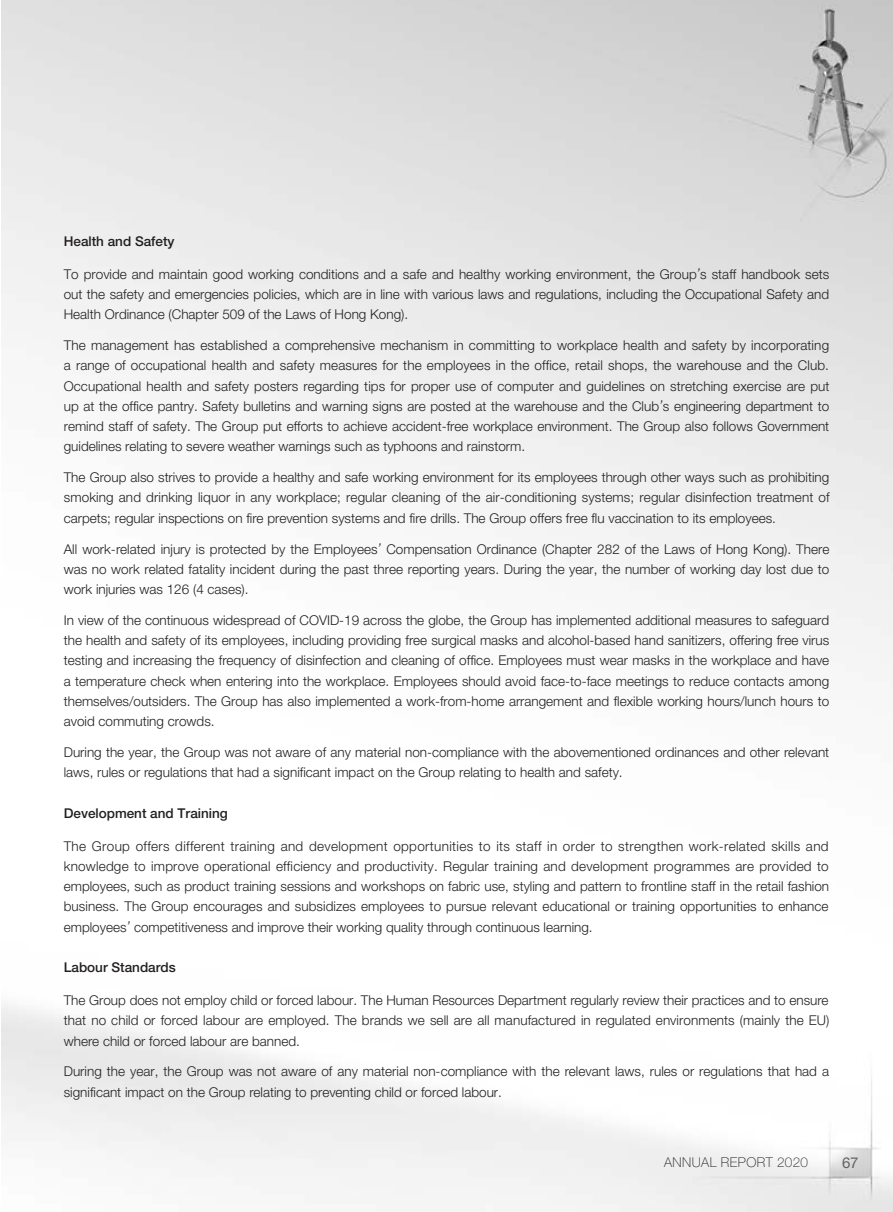
<style>
.page{position:relative;width:893px;height:1212px;background:#fff}
.page>*{position:absolute;margin:0;border:0;box-sizing:border-box;transform-origin:0 0}
.t1{font:15px "Helvetica Neue LT Pro";color:#636366}
._1__內文{font:300 13.5px/20.2px "Helvetica Neue LT Std";color:#231f20;text-align:justify}
._4__副標題{font:500 13.5px "Helvetica Neue LT Std";color:#231f20}
.t2{font:100 13.5px "Helvetica Neue LT Pro";letter-spacing:.035em;color:#231f20}
.s1{font-style:italic}
</style>
<div class="page">
<img style="left:1px;top:0;width:892px;height:1212px">
<p class="_4__副標題" style="left:64px;top:233px;width:112px">Health and Safety</p>
<p class="_1__內文" style="left:64px;top:264px;width:767px">To provide and maintain good working conditions and a safe and healthy working environment, the Group<span class="s1">’</span>s staff handbook sets out the safety and emergencies policies, which are in line with various laws and regulations, including the Occupational Safety and Health Ordinance (Chapter 509 of the Laws of Hong Kong).</p>
<p class="_1__內文" style="left:64px;top:335px;width:767px">The management has established a comprehensive mechanism in committing to workplace health and safety by incorporating a range of occupational health and safety measures for the employees in the office, retail shops, the warehouse and the Club.<br>Occupational health and safety posters regarding tips for proper use of computer and guidelines on stretching exercise are put up at the office pantry. Safety bulletins and warning signs are posted at the warehouse and the Club<span class="s1">’</span>s engineering department to remind staff of safety. The Group put efforts to achieve accident-free workplace environment. The Group also follows Government guidelines relating to severe weather warnings such as typhoons and rainstorm.</p>
<p class="_1__內文" style="left:64px;top:467px;width:767px">The Group also strives to provide a healthy and safe working environment for its employees through other ways such as prohibiting smoking and drinking liquor in any workplace; regular cleaning of the air-conditioning systems; regular disinfection treatment of carpets; regular inspections on fire prevention systems and fire drills. The Group offers free flu vaccination to its employees.</p>
<p class="_1__內文" style="left:64px;top:538px;width:767px">All work-related injury is protected by the Employees<span class="s1">’</span> Compensation Ordinance (Chapter 282 of the Laws of Hong Kong). There was no work related fatality incident during the past three reporting years. During the year, the number of working day lost due to work injuries was 126 (4 cases).</p>
<p class="_1__內文" style="left:64px;top:609px;width:767px">In view of the continuous widespread of COVID-19 across the globe, the Group has implemented additional measures to safeguard the health and safety of its employees, including providing free surgical masks and alcohol-based hand sanitizers, offering free virus testing and increasing the frequency of disinfection and cleaning of office. Employees must wear masks in the workplace and have a temperature check when entering into the workplace. Employees should avoid face-to-face meetings to reduce contacts among themselves/outsiders. The Group has also implemented a work-from-home arrangement and flexible working hours/lunch hours to avoid commuting crowds.</p>
<p class="_1__內文" style="left:64px;top:741px;width:767px">During the year, the Group was not aware of any material non-compliance with the abovementioned ordinances and other relevant laws, rules or regulations that had a significant impact on the Group relating to health and safety.</p>
<p class="_4__副標題" style="left:64px;top:805px;width:166px">Development and Training</p>
<p class="_1__內文" style="left:64px;top:835px;width:767px">The Group offers different training and development opportunities to its staff in order to strengthen work-related skills and knowledge to improve operational efficiency and productivity. Regular training and development programmes are provided to employees, such as product training sessions and workshops on fabric use, styling and pattern to frontline staff in the retail fashion business. The Group encourages and subsidizes employees to pursue relevant educational or training opportunities to enhance employees<span class="s1">’</span> competitiveness and improve their working quality through continuous learning.</p>
<p class="_4__副標題" style="left:64px;top:959px;width:114px">Labour Standards</p>
<p class="_1__內文" style="left:64px;top:990px;width:767px">The Group does not employ child or forced labour. The Human Resources Department regularly review their practices and to ensure that no child or forced labour are employed. The brands we sell are all manufactured in regulated environments (mainly the EU) where child or forced labour are banned.</p>
<p class="_1__內文" style="left:64px;top:1061px;width:767px">During the year, the Group was not aware of any material non-compliance with the relevant laws, rules or regulations that had a significant impact on the Group relating to preventing child or forced labour.</p>
<p class="t2" style="left:664px;top:1154px;width:145px">ANNUAL REPORT 2020</p>
<p class="t1" style="left:842px;top:1153px;width:18px">67</p>
</div>
